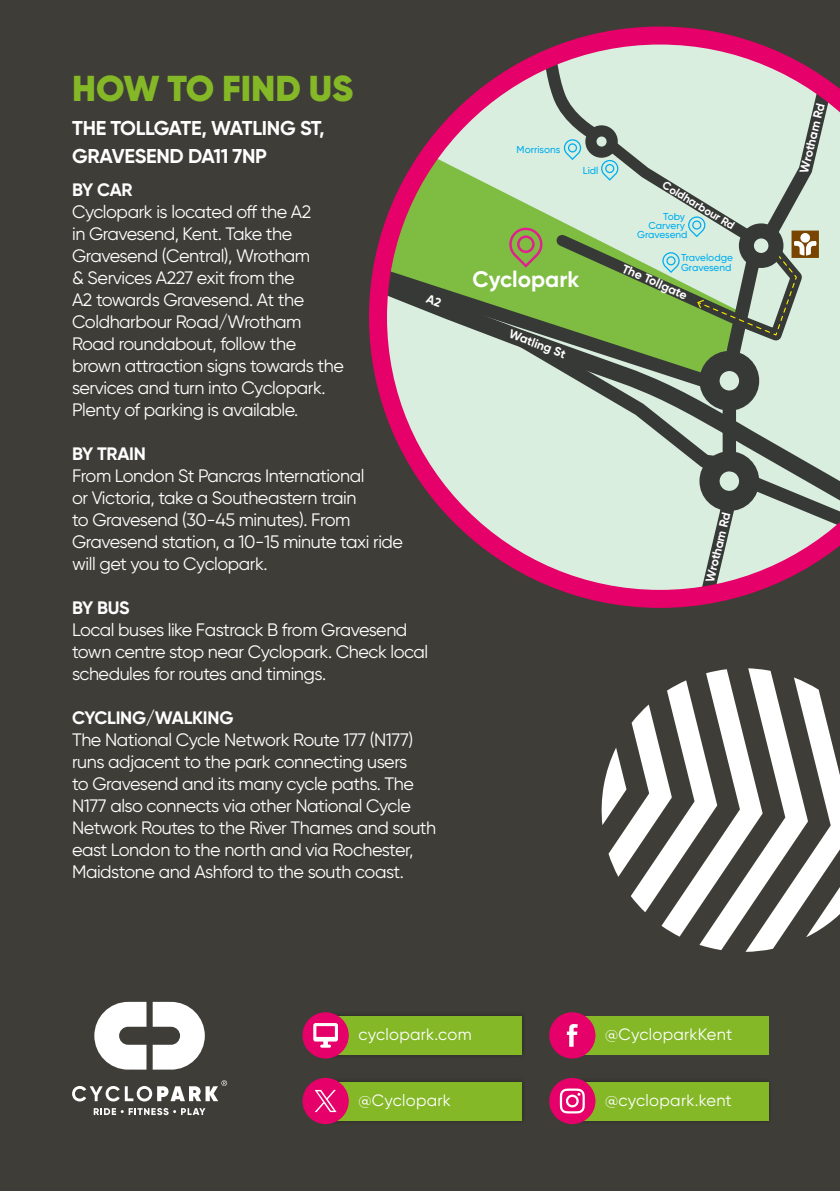
<style>
.page{position:relative;width:840px;height:1191px;background:#fff}
.page>*{position:absolute;margin:0;border:0;box-sizing:border-box;transform-origin:0 0}
.t1{font:900 36px "Gilroy";color:#84b827}
.t2{font:700 22.6px "Gilroy";color:#fff}
.t3{font:700 20px/28px "Gilroy";letter-spacing:-.015em;color:#fff}
.t4{font:18px/22px "Gilroy";letter-spacing:-.025em;color:#fff}
.t5{font:700 18px "Gilroy";letter-spacing:-.015em;color:#fff}
.t6{font:16.4px "Gilroy";letter-spacing:.015em;color:#fff}
.t7{font:700 12.2px "Gilroy";color:#fff}
.t8{font:700 11.2px "Gilroy";color:#fff}
.t9{font:500 10px/9px "Gilroy";color:#00adef}
</style>
<div class="page">
<div style="left:0;top:0;width:839px;height:1191px;background:#3e3d37"></div>
<svg style="left:153px;top:1001px;width:52px;height:68px"></svg>
<svg style="left:94px;top:1001px;width:52px;height:68px"></svg>
<svg style="left:72px;top:1080px;width:155px;height:21px"></svg>
<svg style="left:94px;top:1108px;width:111px;height:7px"></svg>
<svg style="left:601px;top:668px;width:238px;height:283px"></svg>
<svg style="left:369px;top:27px;width:470px;height:581px"></svg>
<div style="left:320px;top:1011px;width:206px;height:48px;background:#000;opacity:.35"></div>
<div style="left:325px;top:1016px;width:196px;height:38px;background:#84b827"></div>
<div style="left:302px;top:1012px;width:46px;height:46px;background:#e60069;border-radius:50%"></div>
<svg style="left:313px;top:1023px;width:25px;height:24px"></svg>
<div style="left:567px;top:1077px;width:205px;height:48px;background:#000;opacity:.35"></div>
<div style="left:572px;top:1081px;width:196px;height:39px;background:#84b827"></div>
<div style="left:549px;top:1077px;width:46px;height:47px;background:#e60069;border-radius:50%"></div>
<svg style="left:559px;top:1088px;width:25px;height:25px"></svg>
<div style="left:572px;top:1016px;width:196px;height:38px;background:#84b827"></div>
<div style="left:549px;top:1012px;width:46px;height:46px;background:#e60069;border-radius:50%"></div>
<svg style="left:566px;top:1024px;width:11px;height:22px"></svg>
<div style="left:320px;top:1077px;width:206px;height:48px;background:#000;opacity:.35"></div>
<div style="left:325px;top:1081px;width:196px;height:39px;background:#84b827"></div>
<div style="left:302px;top:1077px;width:46px;height:47px;background:#e60069;border-radius:50%"></div>
<svg style="left:314px;top:1090px;width:22px;height:22px"></svg>
<svg style="left:425px;top:294px;width:16px;height:13px"></svg>
<h1 class="t1" style="left:72px;top:65px;width:282px">HOW TO FIND US</h1>
<p class="t3" style="left:72px;top:113px;width:254px">THE TOLLGATE, WATLING ST,<br>GRAVESEND DA11 7NP</p>
<p class="t5" style="left:72px;top:178px;width:62px">BY CAR</p>
<p class="t4" style="left:72px;top:200px;width:273px">Cyclopark is located off the A2<br>in Gravesend, Kent. Take the<br>Gravesend (Central), Wrotham<br>&amp; Services A227 exit from the<br>A2 towards Gravesend. At the<br>Coldharbour Road/Wrotham<br>Road roundabout, follow the brown attraction signs towards the services and turn into Cyclopark.<br>Plenty of parking is available.</p>
<p class="t5" style="left:72px;top:442px;width:75px">BY TRAIN</p>
<p class="t4" style="left:72px;top:464px;width:332px">From London St Pancras International<br>or Victoria, take a Southeastern train<br>to Gravesend (30-45 minutes). From Gravesend station, a 10-15 minute taxi ride will get you to Cyclopark.</p>
<p class="t5" style="left:72px;top:596px;width:59px">BY BUS</p>
<p class="t4" style="left:72px;top:618px;width:357px">Local buses like Fastrack B from Gravesend town centre stop near Cyclopark. Check local schedules for routes and timings.</p>
<p class="t5" style="left:72px;top:706px;width:163px">CYCLING/WALKING</p>
<p class="t4" style="left:72px;top:728px;width:365px">The National Cycle Network Route 177 (N177) runs adjacent to the park connecting users<br>to Gravesend and its many cycle paths. The N177 also connects via other National Cycle Network Routes to the River Thames and south east London to the north and via Rochester, Maidstone and Ashford to the south coast.</p>
<p class="t9" style="left:516px;top:145px;width:45px">Morrisons</p>
<p class="t9" style="left:582px;top:166px;width:17px">Lidl</p>
<p class="t2" style="left:472px;top:265px;width:108px">Cyclopark</p>
<p class="t7" style="left:512px;top:326px;width:61px;rotate:21deg">Watling St</p>
<p class="t8" style="left:666px;top:178px;width:84px;rotate:31deg">Coldharbour Rd</p>
<p class="t9" style="left:637px;top:212px;width:52px;text-align:right">Toby<br>Carvery<br>Gravesend</p>
<p class="t9" style="left:680px;top:252px;width:53px;line-height:10px">Travelodge<br>Gravesend</p>
<p class="t7" style="left:625px;top:261px;width:71px;rotate:24deg">The Tollgate</p>
<p class="t7" style="left:701px;top:580px;width:72px;rotate:-76deg">Wrotham Rd</p>
<p class="t6" style="left:358px;top:1024px;width:115px">cyclopark.com</p>
<p class="t6" style="left:358px;top:1090px;width:94px">@Cyclopark</p>
<p class="t6" style="left:605px;top:1024px;width:128px">@CycloparkKent</p>
<p class="t6" style="left:605px;top:1090px;width:128px">@cyclopark.kent</p>
<p class="t7" style="left:795px;top:171px;width:72px;rotate:-76deg">Wrotham Rd</p>
</div>
